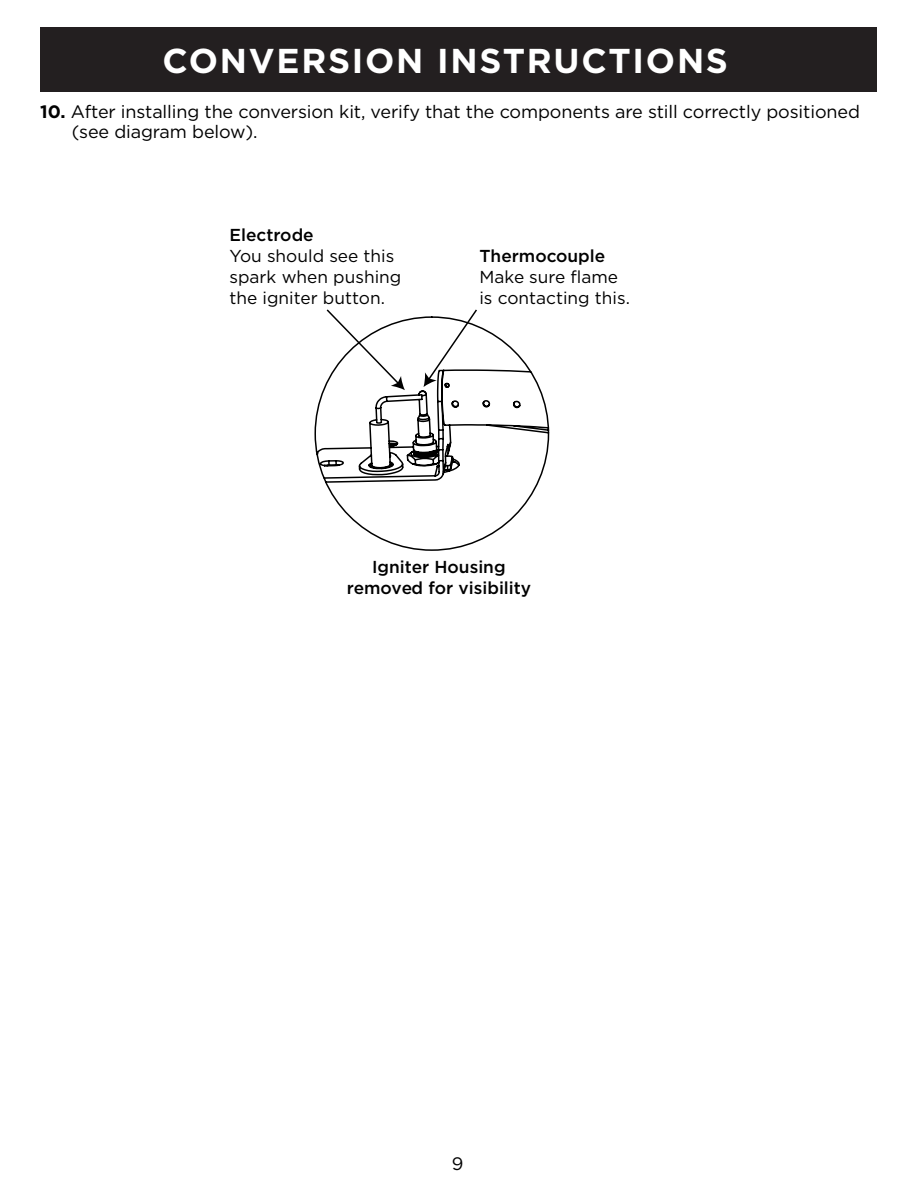
<style>
.page{position:relative;width:918px;height:1188px;background:#fff}
.page>*{position:absolute;margin:0;border:0;box-sizing:border-box;transform-origin:0 0}
.t1{font:700 34.5px "Gotham";letter-spacing:.05em;color:#fff}
.t2{font:18px/19.5px "Gotham";letter-spacing:-.005em;color:#000}
.t3{font:17.25px/20.7px "Gotham";color:#000}
.t4{font:500 17.25px/20.7px "Gotham";color:#000;text-align:center}
.s1{font-weight:700}
</style>
<div class="page">
<div style="left:40px;top:27px;width:836px;height:65px;background:#231f20"></div>
<svg style="left:314px;top:316px;width:236px;height:235px"></svg>
<svg style="left:325px;top:309px;width:80px;height:81px"></svg>
<svg style="left:424px;top:309px;width:55px;height:78px"></svg>
<h1 class="t1" style="left:162px;top:38px;width:567px">CONVERSION INSTRUCTIONS</h1>
<p class="t2" style="left:72px;top:102px;width:790px;text-indent:-32px"><span class="s1">10.</span> After installing the conversion kit, verify that the components are still correctly positioned (see diagram below).</p>
<p class="t4" style="left:230px;top:225px;width:86px">Electrode</p>
<p class="t3" style="left:230px;top:245px;width:173px">You should see this spark when pushing the igniter button.</p>
<p class="t4" style="left:479px;top:245px;width:127px">Thermocouple</p>
<p class="t3" style="left:479px;top:266px;width:152px">Make sure flame is contacting this.</p>
<p class="t4" style="left:347px;top:557px;width:186px">Igniter Housing removed for visibility</p>
<p class="t2" style="left:452px;top:1154px;width:13px">9</p>
</div>
